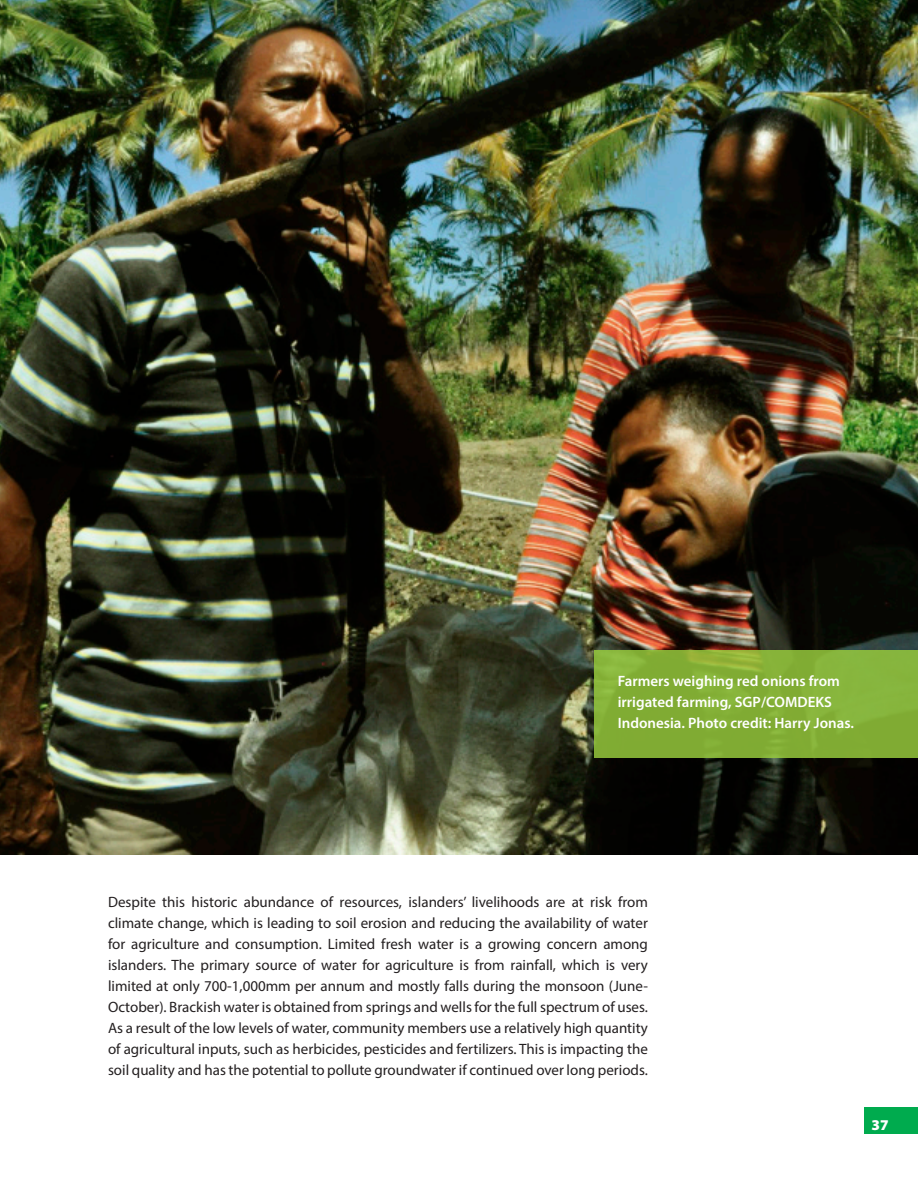
<style>
.page{position:relative;width:918px;height:1188px;background:#fff}
.page>*{position:absolute;margin:0;border:0;box-sizing:border-box;transform-origin:0 0}
.Body_Text{font:15px/21px "Myriad Pro";color:#231f20;text-align:justify}
.t1{font:600 15px/21px "Myriad Pro";color:#fff}
.t2{font:900 15px "Myriad Pro";color:#fff}
</style>
<div class="page">
<div style="left:864px;top:1107px;width:54px;height:27px;background:#00ab4e"></div>
<img style="left:0;top:0;width:918px;height:854px">
<div style="left:594px;top:650px;width:324px;height:108px;background:linear-gradient(to bottom,#89b43b,#7fab33)"></div>
<p class="t1" style="left:618px;top:670px;width:238px">Farmers weighing red onions from irrigated farming, SGP/COMDEKS<br>Indonesia. Photo credit: Harry Jonas.</p>
<p class="Body_Text" style="left:108px;top:891px;width:542px">Despite this historic abundance of resources, islanders’ livelihoods are at risk from climate change, which is leading to soil erosion and reducing the availability of water for agriculture and consumption. Limited fresh water is a growing concern among islanders. The primary source of water for agriculture is from rainfall, which is very limited at only 700-1,000mm per annum and mostly falls during the monsoon (June-October). Brackish water is obtained from springs and wells for the full spectrum of uses.<br>As a result of the low levels of water, community members use a relatively high quantity of agricultural inputs, such as herbicides, pesticides and fertilizers. This is impacting the soil quality and has the potential to pollute groundwater if continued over long periods.</p>
<p class="t2" style="left:872px;top:1116px;width:19px">37</p>
</div>
